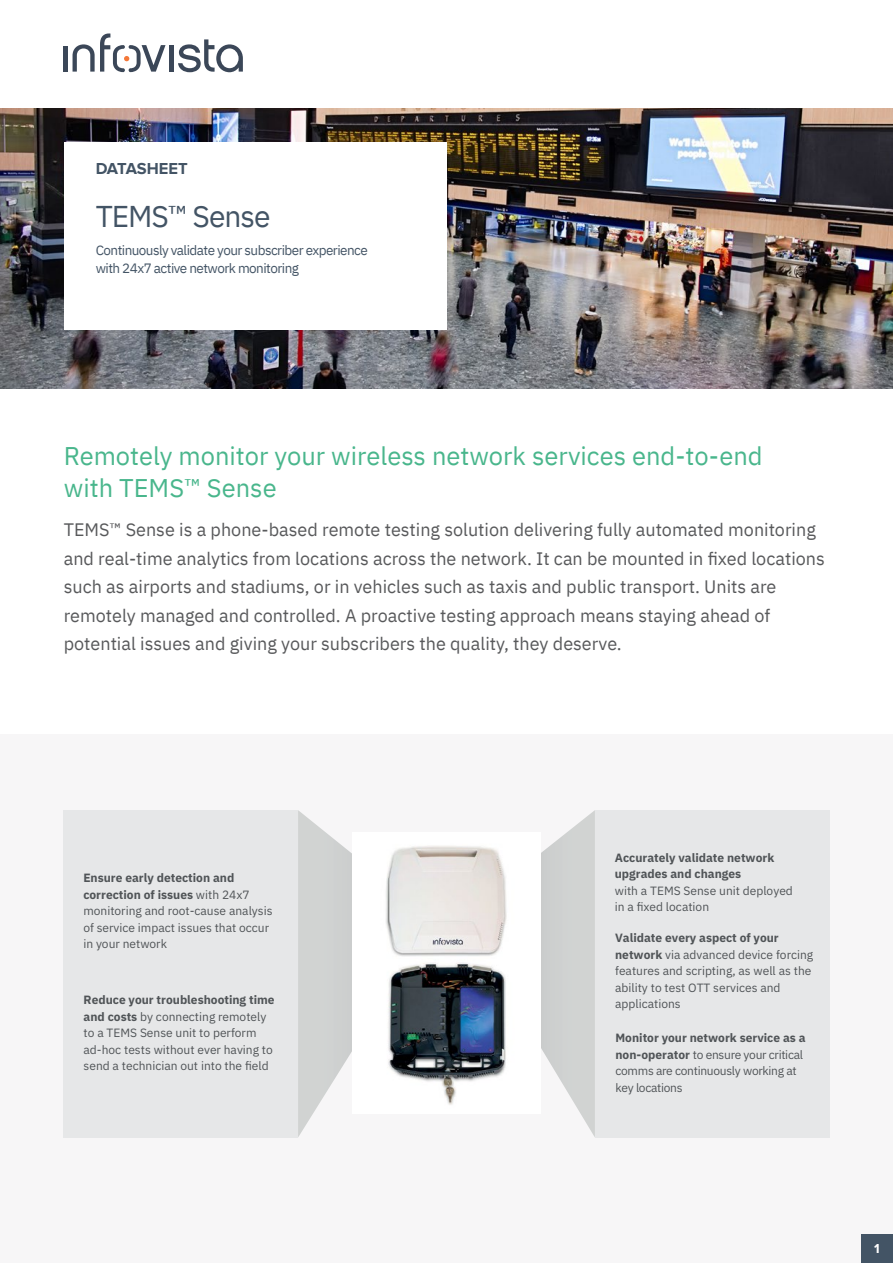
<style>
.page{position:relative;width:893px;height:1263px;background:#fff}
.page>*{position:absolute;margin:0;border:0;box-sizing:border-box;transform-origin:0 0}
.t1{font:30px "IBM Plex Sans";letter-spacing:-.035em;color:#435465}
.t2{font:25.5px/31.5px "IBM Plex Sans";color:#49b68c}
.t3{font:18px/28.5px "IBM Plex Sans";color:#58595b}
.t4{font:700 16.5px "Proxima Nova";letter-spacing:-.005em;color:#435465}
.t5{font:13.5px/18px "IBM Plex Sans";letter-spacing:-.04em;color:#435465}
.t6{font:700 13.5px "Proxima Nova";color:#fff}
.t7{font:12px/16.5px "IBM Plex Sans";color:#505457}
.t8{font:12px/16.5px "IBM Plex Sans";letter-spacing:-.025em;color:#505457}
.t9{font:700 12px/16.5px "IBM Plex Sans";color:#505457}
.s1{font-weight:700}
</style>
<div class="page">
<div style="left:0;top:735px;width:893px;height:528px;background:#f7f6f7"></div>
<div style="left:595px;top:810px;width:234px;height:327px;background:#e6e7e8"></div>
<div style="left:64px;top:810px;width:234px;height:327px;background:#e6e7e8"></div>
<svg style="left:541px;top:810px;width:54px;height:327px"></svg>
<svg style="left:298px;top:810px;width:54px;height:327px"></svg>
<img style="left:386px;top:846px;width:120px;height:259px">
<div style="left:861px;top:1234px;width:32px;height:29px;background:#435465"></div>
<hr style="left:64px;top:46px;width:4px;height:26px;background:#3b4758">
<hr style="left:170px;top:45px;width:4px;height:27px;background:#3b4758">
<svg style="left:178px;top:39px;width:65px;height:33px"></svg>
<svg style="left:73px;top:33px;width:93px;height:39px"></svg>
<img style="left:0;top:108px;width:893px;height:281px">
<div style="left:64px;top:142px;width:382px;height:188px;background:#fff"></div>
<h3 class="t4" style="left:96px;top:159px;width:94px">DATASHEET</h3>
<h1 class="t1" style="left:96px;top:194px;width:176px">TEMS™ Sense</h1>
<p class="t5" style="left:96px;top:240px;width:274px">Continuously validate your subscriber experience with 24x7 active network monitoring</p>
<h2 class="t2" style="left:64px;top:439px;width:700px">Remotely monitor your wireless network services end-to-end with TEMS™ Sense</h2>
<p class="t3" style="left:64px;top:514px;width:763px">TEMS™ Sense is a phone-based remote testing solution delivering fully automated monitoring and real-time analytics from locations across the network. It can be mounted in fixed locations such as airports and stadiums, or in vehicles such as taxis and public transport. Units are remotely managed and controlled. A proactive testing approach means staying ahead of potential issues and giving your subscribers the quality, they deserve.</p>
<p class="t7" style="left:83px;top:869px;width:191px"><span class="s1">Ensure early detection and correction of issues</span> with 24x7 monitoring and root-cause analysis of service impact issues that occur in your network</p>
<p class="t7" style="left:84px;top:991px;width:192px"><span class="s1">Reduce your troubleshooting time and costs</span> by connecting remotely to a TEMS Sense unit to perform ad-hoc tests without ever having to send a technician out into the field</p>
<p class="t9" style="left:615px;top:848px;width:161px">Accurately validate network upgrades and changes</p>
<p class="t7" style="left:615px;top:881px;width:180px">with a TEMS Sense unit deployed in a fixed location</p>
<p class="t7" style="left:615px;top:928px;width:200px"><span class="s1">Validate every aspect of your network</span> via advanced device forcing features and scripting, as well as the ability to test OTT services and applications</p>
<p class="t8" style="left:615px;top:1029px;width:192px"><span class="s1">Monitor your network service as a non-operator</span> to ensure your critical comms are continuously working at key locations</p>
<p class="t6" style="left:874px;top:1240px;width:7px">1</p>
</div>
